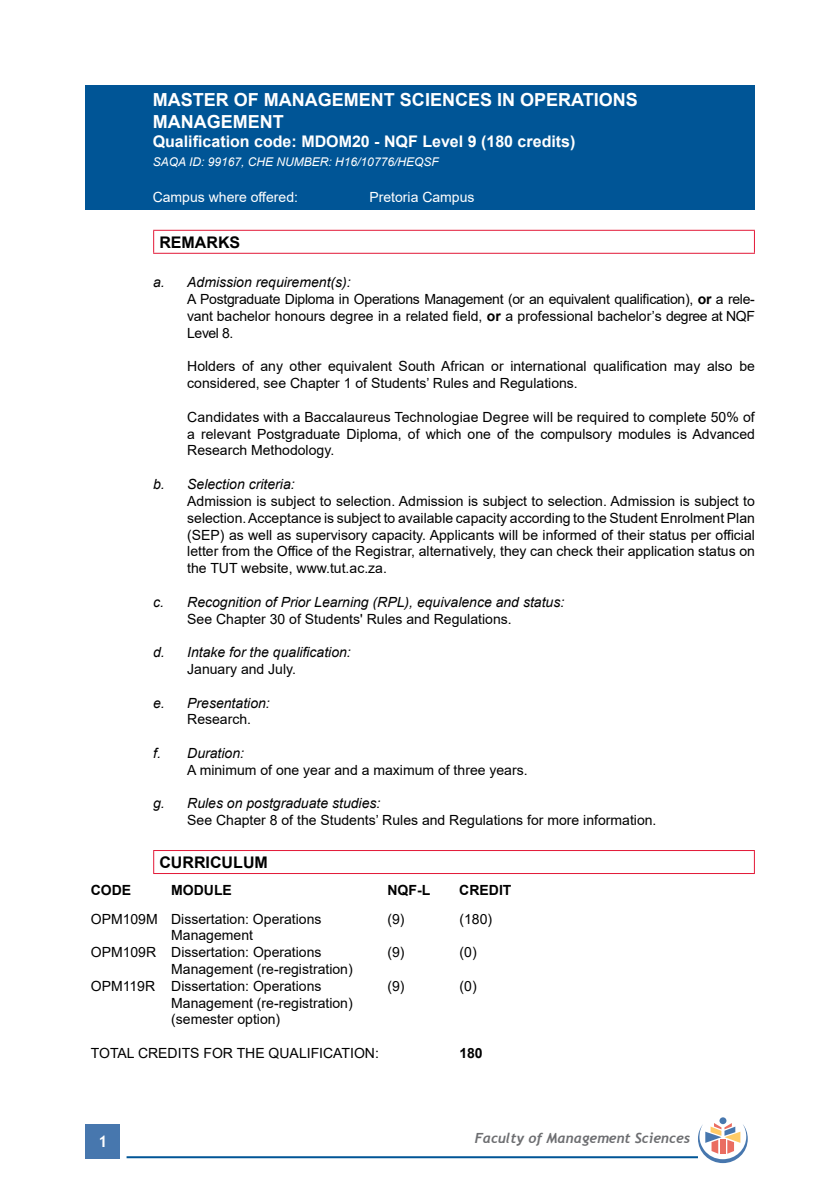
<style>
.page{position:relative;width:840px;height:1191px;background:#fff}
.page>*{position:absolute;margin:0;border:0;box-sizing:border-box;transform-origin:0 0}
.t1{font:700 18px/21.6px "Arial";color:#fff}
.t2{font:700 16px "Arial";color:#fff}
.t3{font:700 16px "Arial";color:#000}
.t4{font:700 16px "Trebuchet MS";color:#fff}
.t5{font:14px/16.8px "Arial";color:#000}
.t6{font:14px/16.8px "Arial";letter-spacing:-.02em;color:#000}
.t7{font:italic 14px "Arial";color:#000}
.t8{font:14px "Arial";color:#fff}
.t9{font:italic 700 14px "Trebuchet";color:#6d6e71}
.t10{font:700 14px "Arial";color:#000}
.t11{font:italic 12px "Arial";color:#fff}
.s1{font-style:italic}
.s2{font-weight:700}
</style>
<div class="page">
<div style="left:86px;top:1124px;width:34px;height:34px;background:#4777ae"></div>
<hr style="left:126px;top:1156px;width:571px;height:2px;background:#005596">
<div style="left:719px;top:1117px;width:7px;height:7px;background:#4777ae;border-radius:50%"></div>
<svg style="left:697px;top:1123px;width:50px;height:40px"></svg>
<div style="left:85px;top:85px;width:669px;height:125px;background:#005596"></div>
<hr style="left:153px;top:230px;width:601px;height:1px;background:#e31837">
<svg style="left:153px;top:231px;width:1px;height:22px"></svg>
<svg style="left:753px;top:231px;width:1px;height:22px"></svg>
<hr style="left:153px;top:253px;width:601px;height:1px;background:#e31837">
<hr style="left:153px;top:850px;width:601px;height:1px;background:#e31837">
<svg style="left:153px;top:851px;width:1px;height:22px"></svg>
<svg style="left:753px;top:851px;width:1px;height:22px"></svg>
<hr style="left:153px;top:873px;width:601px;height:1px;background:#e31837">
<p class="t1" style="left:153px;top:89px;width:486px">MASTER OF MANAGEMENT SCIENCES IN OPERATIONS<br>MANAGEMENT</p>
<p class="t2" style="left:153px;top:130px;width:424px">Qualification code: MDOM20 - NQF Level 9 (180 credits)</p>
<p class="t11" style="left:153px;top:154px;width:287px">SAQA ID: 99167, CHE NUMBER: H16/10776/HEQSF</p>
<p class="t8" style="left:153px;top:187px;width:147px">Campus where offered:</p>
<p class="t8" style="left:369px;top:187px;width:107px">Pretoria Campus</p>
<p class="t3" style="left:159px;top:231px;width:82px">REMARKS</p>
<p class="t6" style="left:187px;top:274px;width:569px;text-indent:-34px"><span class="s1">a. Admission requirement(s):<br></span>A Postgraduate Diploma in Operations Management (or an equivalent qualification), <span class="s2">or</span> a rele&shy;vant bachelor honours degree in a related field, <span class="s2">or</span> a professional bachelor’s degree at NQF Level 8.</p>
<p class="t5" style="left:187px;top:358px;width:569px">Holders of any other equivalent South African or international qualification may also be considered, see Chapter 1 of Students’ Rules and Regulations.</p>
<p class="t5" style="left:187px;top:408px;width:569px;text-align:justify">Candidates with a Baccalaureus Technologiae Degree will be required to complete 50% of a relevant Postgraduate Diploma, of which one of the compulsory modules is Advanced Research Methodology.</p>
<p class="t7" style="left:153px;top:475px;width:143px">b. Selection criteria:</p>
<p class="t5" style="left:187px;top:492px;width:569px;text-align:justify">Admission is subject to selection. Admission is subject to selection. Admission is subject to selection. Acceptance is subject to available capacity according to the Student Enrolment Plan (SEP) as well as supervisory capacity. Applicants will be informed of their status per official letter from the Office of the Registrar, alternatively, they can check their application status on the TUT website, www.tut.ac.za.</p>
<p class="t7" style="left:153px;top:593px;width:412px">c. Recognition of Prior Learning (RPL), equivalence and status:</p>
<p class="t5" style="left:187px;top:610px;width:326px">See Chapter 30 of Students' Rules and Regulations.</p>
<p class="t7" style="left:153px;top:643px;width:199px">d. Intake for the qualification:</p>
<p class="t5" style="left:187px;top:660px;width:110px">January and July.</p>
<p class="t7" style="left:153px;top:693px;width:118px">e. Presentation:</p>
<p class="t5" style="left:187px;top:711px;width:65px">Research.</p>
<p class="t7" style="left:153px;top:744px;width:92px">f. Duration:</p>
<p class="t5" style="left:187px;top:761px;width:342px">A minimum of one year and a maximum of three years.</p>
<p class="t7" style="left:153px;top:794px;width:229px">g. Rules on postgraduate studies:</p>
<p class="t5" style="left:187px;top:812px;width:470px">See Chapter 8 of the Students’ Rules and Regulations for more information.</p>
<p class="t3" style="left:159px;top:851px;width:110px">CURRICULUM</p>
<p class="t10" style="left:91px;top:880px;width:42px">CODE</p>
<p class="t10" style="left:171px;top:880px;width:62px">MODULE</p>
<p class="t10" style="left:387px;top:880px;width:44px">NQF-L</p>
<p class="t10" style="left:459px;top:880px;width:54px">CREDIT</p>
<p class="t5" style="left:91px;top:910px;width:232px">OPM109M Dissertation: Operations</p>
<p class="t5" style="left:387px;top:910px;width:19px">(9)</p>
<p class="t5" style="left:459px;top:910px;width:34px">(180)</p>
<p class="t5" style="left:91px;top:927px;width:232px;text-indent:80px">Management<br>OPM109R Dissertation: Operations</p>
<p class="t5" style="left:387px;top:943px;width:19px">(9)</p>
<p class="t5" style="left:459px;top:943px;width:19px">(0)</p>
<p class="t5" style="left:91px;top:960px;width:263px;text-indent:80px">Management (re-registration)<br>OPM119R Dissertation: Operations</p>
<p class="t5" style="left:387px;top:977px;width:19px">(9)</p>
<p class="t5" style="left:459px;top:977px;width:19px">(0)</p>
<p class="t5" style="left:171px;top:994px;width:183px">Management (re-registration) (semester option)</p>
<p class="t5" style="left:91px;top:1044px;width:289px">TOTAL CREDITS FOR THE QUALIFICATION:</p>
<p class="t10" style="left:459px;top:1043px;width:25px">180</p>
<p class="t4" style="left:98px;top:1131px;width:11px">1</p>
<p class="t9" style="left:474px;top:1129px;width:217px">Faculty of Management Sciences</p>
</div>
